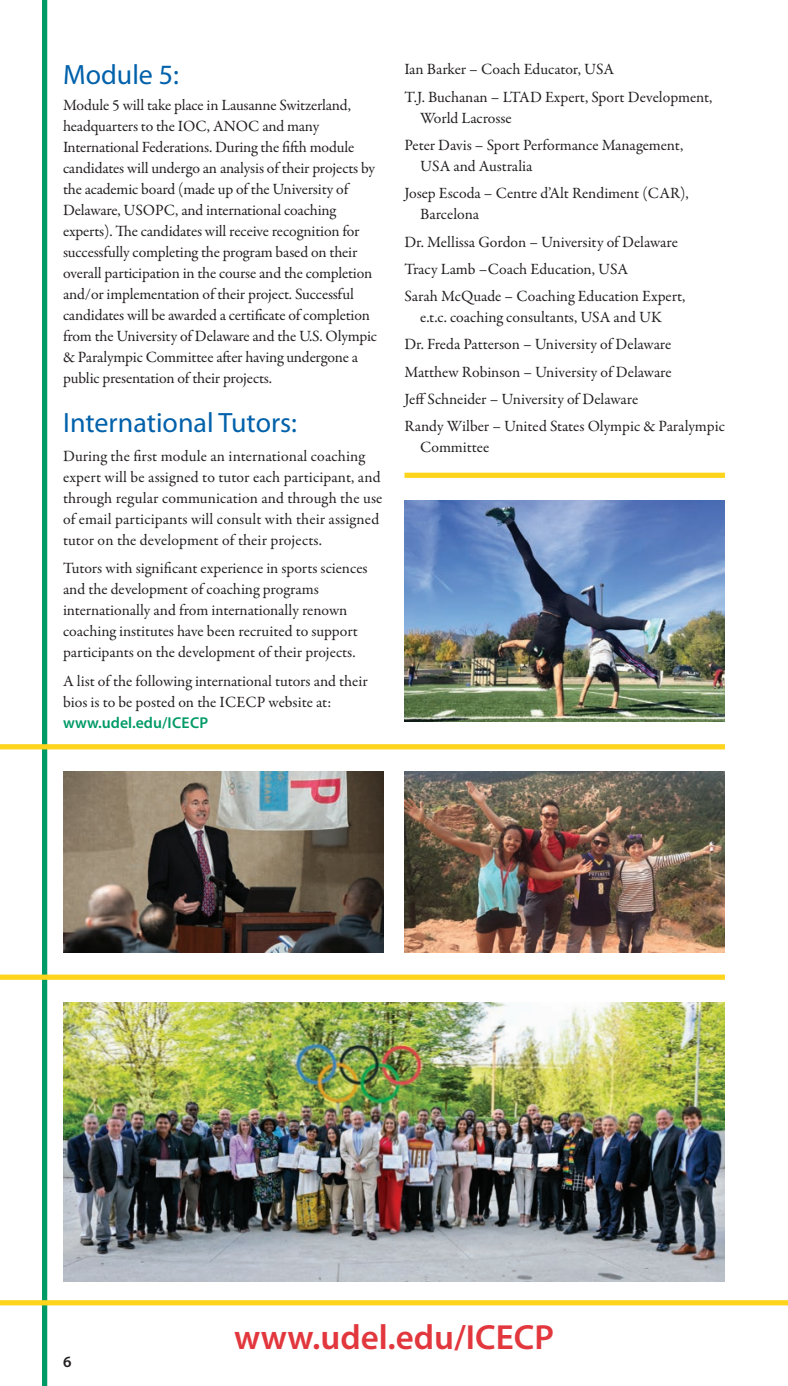
<style>
.page{position:relative;width:788px;height:1386px;background:#fff}
.page>*{position:absolute;margin:0;border:0;box-sizing:border-box;transform-origin:0 0}
.t1{font:600 35px "Myriad Pro";color:#e1373d}
.t2{font:28px "Myriad Pro";color:#0161aa}
.t3{font:15.75px/21px "Garamond Premr Pro";letter-spacing:-.005em;color:#231f20}
.t4{font:600 15.75px "Myriad Pro";letter-spacing:.015em;color:#009a67}
.t5{font:600 15.75px "Myriad Pro";color:#231f20}
</style>
<div class="page">
<div style="left:42px;top:0;width:5px;height:1386px;background:#009a67"></div>
<div style="left:0;top:1300px;width:788px;height:5px;background:#fed41d"></div>
<img style="left:404px;top:500px;width:320px;height:222px">
<img style="left:63px;top:1002px;width:661px;height:280px">
<div style="left:0;top:975px;width:724px;height:5px;background:#fed41d"></div>
<div style="left:0;top:744px;width:724px;height:5px;background:#fed41d"></div>
<img style="left:404px;top:772px;width:320px;height:181px">
<img style="left:63px;top:772px;width:320px;height:181px">
<div style="left:404px;top:473px;width:320px;height:5px;background:#fed41d"></div>
<h2 class="t2" style="left:63px;top:57px;width:118px">Module 5:</h2>
<p class="t3" style="left:63px;top:95px;width:315px">Module 5 will take place in Lausanne Switzerland, headquarters to the IOC, ANOC and many International Federations. During the fifth module candidates will undergo an analysis of their projects by the academic board (made up of the University of Delaware, USOPC, and international coaching experts). The candidates will receive recognition for successfully completing the program based on their overall participation in the course and the completion and/or implementation of their project. Successful candidates will be awarded a certificate of completion from the University of Delaware and the U.S. Olympic &amp; Paralympic Committee after having undergone a public presentation of their projects.</p>
<h2 class="t2" style="left:63px;top:406px;width:235px">International Tutors:</h2>
<p class="t3" style="left:63px;top:446px;width:321px">During the first module an international coaching expert will be assigned to tutor each participant, and through regular communication and through the use of email participants will consult with their assigned tutor on the development of their projects.</p>
<p class="t3" style="left:63px;top:558px;width:306px">Tutors with significant experience in sports sciences and the development of coaching programs internationally and from internationally renown coaching institutes have been recruited to support participants on the development of their projects.</p>
<p class="t3" style="left:63px;top:671px;width:306px">A list of the following international tutors and their bios is to be posted on the ICECP website at:</p>
<p class="t4" style="left:63px;top:713px;width:147px">www.udel.edu/ICECP</p>
<p class="t3" style="left:404px;top:56px;width:309px;line-height:27.3px">Ian Barker – Coach Educator, USA<br>T.J. Buchanan – LTAD Expert, Sport Development,</p>
<p class="t3" style="left:404px;top:104px;width:280px;line-height:27.3px;text-indent:16px">World Lacrosse<br>Peter Davis – Sport Performance Management,</p>
<p class="t3" style="left:404px;top:153px;width:286px;line-height:27.3px;text-indent:16px">USA and Australia<br>Josep Escoda – Centre d’Alt Rendiment (CAR),</p>
<p class="t3" style="left:404px;top:201px;width:282px;line-height:27.3px;text-indent:16px">Barcelona<br>Dr. Mellissa Gordon – University of Delaware Tracy Lamb –Coach Education, USA<br>Sarah McQuade – Coaching Education Expert,</p>
<p class="t3" style="left:404px;top:304px;width:322px;line-height:27.3px;text-indent:16px">e.t.c. coaching consultants, USA and UK<br>Dr. Freda Patterson – University of Delaware Matthew Robinson – University of Delaware<br>Jeff Schneider – University of Delaware<br>Randy Wilber – United States Olympic &amp; Paralympic</p>
<p class="t3" style="left:420px;top:437px;width:71px">Committee</p>
<p class="t5" style="left:63px;top:1351px;width:10px">6</p>
<h1 class="t1" style="left:234px;top:1315px;width:321px">www.udel.edu/ICECP</h1>
</div>
